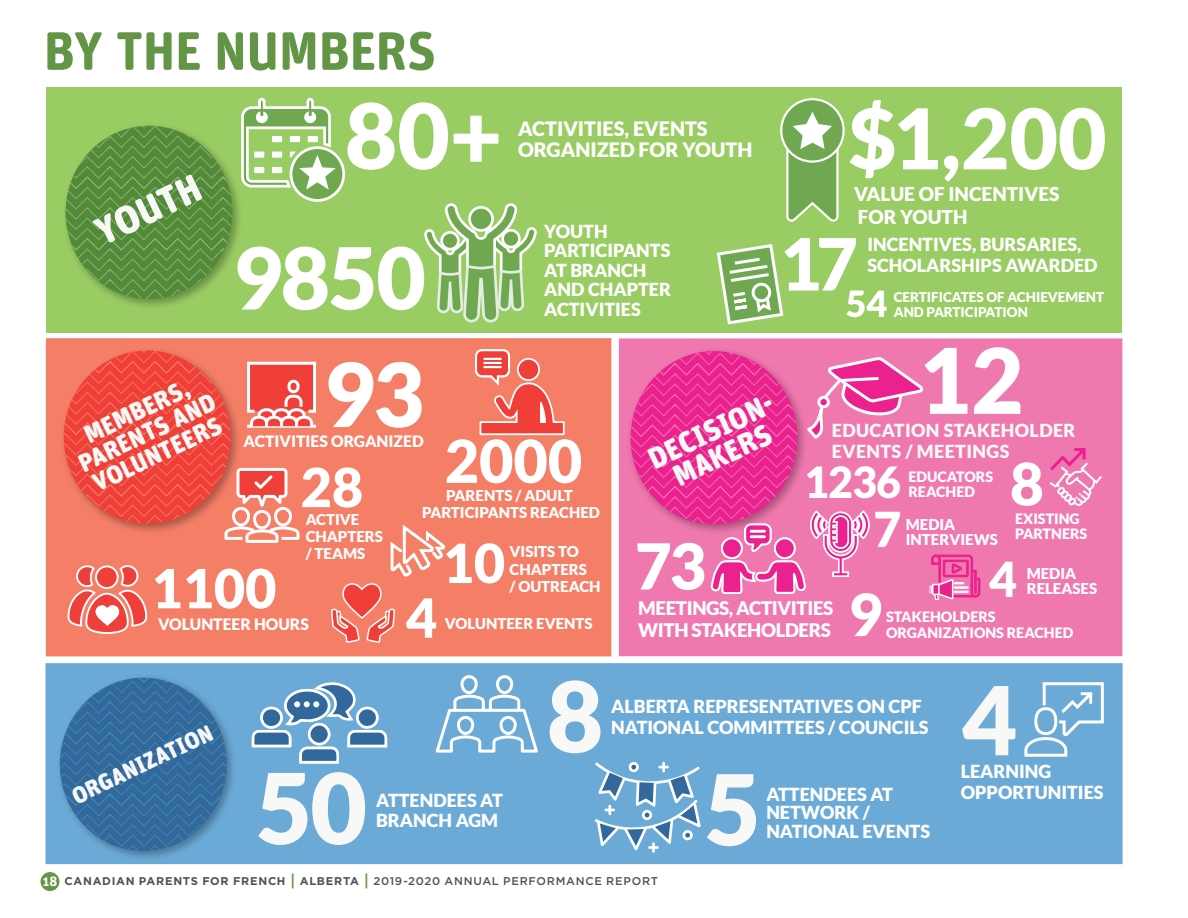
<style>
.page{position:relative;width:1188px;height:918px;background:#fff}
.page>*{position:absolute;margin:0;border:0;box-sizing:border-box;transform-origin:0 0}
.t1{font:900 97.8px "Lato";color:#f8f9f7}
.t2{font:900 95.1px "Lato";color:#f8f9f7}
.t3{font:900 90.6px "Lato";color:#fff}
.t4{font:900 88.5px "Lato";color:#fff}
.t5{font:900 85.5px "Lato";color:#fff}
.t6{font:900 83.7px "Lato";color:#fff}
.t7{font:900 72px "Lato";color:#fff}
.t8{font:900 63.45px "Lato";color:#fff}
.t9{font:900 59.25px "Lato";color:#fff}
.t10{font:900 58.5px "Lato";color:#fff}
.t11{font:700 54px "Unit Rounded Pro";letter-spacing:-.01em;color:#629545}
.t12{font:900 54px "Lato";color:#fff}
.t13{font:900 48px "Lato";color:#fff}
.t14{font:900 42.9px "Lato";color:#fff}
.t15{font:900 39px "Unit Rounded Pro";color:#f8f9f7}
.t16{font:900 36px "Lato";color:#fff}
.t17{font:900 30px/26.5px "Unit Rounded Pro";color:#f8f9f7;text-align:center}
.t18{font:900 25.5px/23.5px "Unit Rounded Pro";color:#f8f9f7;text-align:center}
.t19{font:900 23.25px "Unit Rounded Pro";color:#f8f9f7}
.t20{font:900 19.8px/21px "Lato";color:#fff}
.t21{font:900 19.2px/23px "Lato";color:#fff}
.t22{font:900 18.75px/21.8px "Lato";letter-spacing:-.02em;color:#fff}
.t23{font:900 18px/19.5px "Lato";color:#fff}
.t24{font:900 18px/21.6px "Lato";letter-spacing:.02em;color:#f8f9f7}
.t25{font:900 15.75px "Lato";color:#fff}
.t26{font:900 15px/17.2px "Lato";color:#fff}
.t27{font:900 14.25px/15.5px "Lato";color:#fff}
.t28{font:900 13.5px/15px "Lato";color:#fff}
.t29{font:500 11.25px "Gotham";letter-spacing:.06em;color:#515251}
.s1{font-family:"Unit Rounded Pro";font-weight:700;font-size:13.5px;color:#fff}
.s2{font-weight:700}
.s3{font-family:"Unit Rounded Pro";font-weight:900;font-size:16.5px;color:#629545}
</style>
<div class="page">
<div style="left:41px;top:872px;width:18px;height:19px;background:#629545;border-radius:50%"></div>
<div style="left:619px;top:338px;width:503px;height:318px;background:#ef78ae"></div>
<div style="left:46px;top:338px;width:565px;height:318px;background:#f47e66"></div>
<div style="left:45px;top:663px;width:1078px;height:201px;background:#6baad7"></div>
<div style="left:46px;top:87px;width:1075px;height:246px;background:#9acc64"></div>
<svg style="left:250px;top:680px;width:138px;height:85px;background:#76a7ce"></svg>
<svg style="left:780px;top:98px;width:65px;height:124px"></svg>
<svg style="left:241px;top:97px;width:105px;height:105px"></svg>
<svg style="left:66px;top:563px;width:83px;height:108px"></svg>
<svg style="left:475px;top:349px;width:91px;height:115px;background:#f37969"></svg>
<img style="left:57px;top:344px;width:187px;height:193px">
<svg style="left:64px;top:351px;width:167px;height:173px;background:#ef473d"></svg>
<img style="left:624px;top:344px;width:85px;height:193px">
<svg style="left:631px;top:351px;width:166px;height:173px;background:#ea2c92"></svg>
<img style="left:65px;top:119px;width:180px;height:187px">
<svg style="left:66px;top:126px;width:166px;height:173px;background:#598f40"></svg>
<img style="left:53px;top:671px;width:187px;height:193px">
<svg style="left:60px;top:678px;width:167px;height:173px;background:#336c9e"></svg>
<svg style="left:424px;top:203px;width:113px;height:119px"></svg>
<svg style="left:593px;top:760px;width:110px;height:95px;background:#7aaed5"></svg>
<div style="left:643px;top:811px;width:8px;height:8px;background:#32689c;border-radius:50%"></div>
<div style="left:642px;top:810px;width:10px;height:10px;border:3px solid #fff;border-radius:50%"></div>
<div style="left:684px;top:831px;width:7px;height:8px;background:#32689c;border-radius:50%"></div>
<div style="left:683px;top:830px;width:10px;height:10px;border:3px solid #fff;border-radius:50%"></div>
<div style="left:630px;top:763px;width:8px;height:8px;background:#32689c;border-radius:50%"></div>
<div style="left:629px;top:762px;width:10px;height:10px;border:3px solid #fff;border-radius:50%"></div>
<svg style="left:1023px;top:681px;width:82px;height:77px;background:#87bade"></svg>
<svg style="left:246px;top:360px;width:72px;height:69px"></svg>
<div style="left:289px;top:381px;width:9px;height:11px;background:#ef3f38;border-radius:4px"></div>
<div style="left:288px;top:380px;width:12px;height:13px;border:3px solid #fff;border-radius:4px"></div>
<div style="left:461px;top:675px;width:17px;height:19px;border:3px solid #fff;border-radius:7px"></div>
<div style="left:496px;top:675px;width:17px;height:19px;border:3px solid #fff;border-radius:7px"></div>
<svg style="left:433px;top:693px;width:108px;height:61px"></svg>
<svg style="left:330px;top:582px;width:66px;height:61px;background:#f37b6c"></svg>
<div style="left:232px;top:507px;width:18px;height:19px;border:3px solid #fff;border-radius:7px"></div>
<div style="left:274px;top:507px;width:18px;height:19px;border:3px solid #fff;border-radius:7px"></div>
<svg style="left:235px;top:466px;width:54px;height:49px"></svg>
<svg style="left:223px;top:525px;width:78px;height:19px"></svg>
<div style="left:253px;top:510px;width:18px;height:19px;border:3px solid #fff;border-radius:7px"></div>
<svg style="left:389px;top:522px;width:58px;height:54px"></svg>
<svg style="left:1047px;top:445px;width:55px;height:61px;background:#f086b7"></svg>
<svg style="left:709px;top:244px;width:272px;height:478px"></svg>
<h3 class="t11" style="left:44px;top:12px;width:394px">BY THE NUMBERS</h3>
<h3 class="t15" style="left:85px;top:208px;width:115px;rotate:-25deg">YOUTH</h3>
<h3 class="t3" style="left:345px;top:83px;width:159px">80+</h3>
<h3 class="t5" style="left:233px;top:228px;width:195px">9850</h3>
<p class="t20" style="left:518px;top:118px;width:236px">ACTIVITIES, EVENTS<br>ORGANIZED FOR YOUTH</p>
<p class="t23" style="left:544px;top:221px;width:128px">YOUTH<br>PARTICIPANTS<br>AT BRANCH<br>AND CHAPTER<br>ACTIVITIES</p>
<h3 class="t6" style="left:848px;top:90px;width:260px">$1,200</h3>
<p class="t21" style="left:854px;top:182px;width:207px">VALUE OF INCENTIVES<br>FOR YOUTH</p>
<h3 class="t7" style="left:780px;top:222px;width:80px">17</h3>
<p class="t23" style="left:867px;top:234px;width:232px;line-height:21px">INCENTIVES, BURSARIES,<br>SCHOLARSHIPS AWARDED</p>
<h3 class="t16" style="left:846px;top:283px;width:43px">54</h3>
<p class="t28" style="left:894px;top:290px;width:212px">CERTIFICATES OF ACHIEVEMENT<br>AND PARTICIPATION</p>
<h3 class="t4" style="left:324px;top:343px;width:102px">93</h3>
<h3 class="t18" style="left:64px;top:431px;width:150px;rotate:-25deg">MEMBERS,<br>PARENTS AND<br>VOLUNTEERS</h3>
<p class="t25" style="left:244px;top:432px;width:182px">ACTIVITIES ORGANIZED</p>
<h3 class="t9" style="left:445px;top:426px;width:139px">2000</h3>
<h3 class="t12" style="left:301px;top:456px;width:64px">28</h3>
<p class="t26" style="left:422px;top:486px;width:179px;text-align:center">PARENTS / ADULT<br>PARTICIPANTS REACHED</p>
<p class="t26" style="left:306px;top:510px;width:79px">ACTIVE<br>CHAPTERS / TEAMS</p>
<h3 class="t12" style="left:443px;top:532px;width:64px">10</h3>
<p class="t26" style="left:510px;top:543px;width:79px">VISITS TO<br>CHAPTERS</p>
<h3 class="t12" style="left:151px;top:557px;width:127px">1100</h3>
<p class="t26" style="left:510px;top:577px;width:93px">/ OUTREACH</p>
<h3 class="t12" style="left:406px;top:586px;width:33px">4</h3>
<p class="t26" style="left:445px;top:614px;width:149px">VOLUNTEER EVENTS</p>
<p class="t25" style="left:158px;top:615px;width:152px">VOLUNTEER HOURS</p>
<h3 class="t3" style="left:919px;top:328px;width:107px">12</h3>
<h3 class="t17" style="left:643px;top:446px;width:142px;rotate:-25deg">DECISION-<br>MAKERS</h3>
<p class="t24" style="left:832px;top:419px;width:245px">EDUCATION STAKEHOLDER<br>EVENTS / MEETINGS</p>
<h3 class="t10" style="left:1010px;top:450px;width:35px">8</h3>
<p class="t27" style="left:1015px;top:511px;width:66px">EXISTING</p>
<h3 class="t14" style="left:804px;top:457px;width:98px">1236</h3>
<p class="t27" style="left:908px;top:469px;width:86px">EDUCATORS<br>REACHED</p>
<h3 class="t13" style="left:874px;top:502px;width:29px">7</h3>
<p class="t26" style="left:906px;top:517px;width:94px;line-height:15px">MEDIA<br>INTERVIEWS</p>
<h3 class="t13" style="left:989px;top:551px;width:29px">4</h3>
<p class="t26" style="left:1027px;top:566px;width:72px;line-height:15px">MEDIA<br>RELEASES</p>
<p class="t27" style="left:1015px;top:526px;width:74px">PARTNERS</p>
<h3 class="t8" style="left:635px;top:529px;width:73px">73</h3>
<h3 class="t10" style="left:848px;top:580px;width:35px">9</h3>
<p class="t22" style="left:638px;top:597px;width:197px">MEETINGS, ACTIVITIES<br>WITH STAKEHOLDERS</p>
<p class="t27" style="left:886px;top:609px;width:189px">STAKEHOLDERS<br>ORGANIZATIONS REACHED</p>
<p class="t19" style="left:66px;top:781px;width:155px;rotate:-25deg">ORGANIZATION</p>
<h1 class="t1" style="left:256px;top:751px;width:113px">50</h1>
<p class="t23" style="left:376px;top:789px;width:128px;line-height:20.9px">ATTENDEES AT<br>BRANCH AGM</p>
<h1 class="t1" style="left:547px;top:659px;width:58px">8</h1>
<p class="t23" style="left:611px;top:696px;width:319px;line-height:20.9px">ALBERTA REPRESENTATIVES ON CPF<br>NATIONAL COMMITTEES / COUNCILS</p>
<h1 class="t1" style="left:705px;top:752px;width:58px">5</h1>
<p class="t23" style="left:766px;top:784px;width:165px;line-height:18.6px">ATTENDEES AT<br>NETWORK /<br>NATIONAL EVENTS</p>
<h2 class="t2" style="left:962px;top:665px;width:57px">4</h2>
<p class="t23" style="left:961px;top:760px;width:144px;line-height:20.9px">LEARNING<br>OPPORTUNITIES</p>
<p class="t29" style="left:43px;top:875px;width:617px"><span class="s1">18</span> <span class="s2">CANADIAN PARENTS FOR FRENCH</span> <span class="s3">|</span> <span class="s2">ALBERTA</span> <span class="s3">|</span> 2019-2020 ANNUAL PERFORMANCE REPORT</p>
</div>
